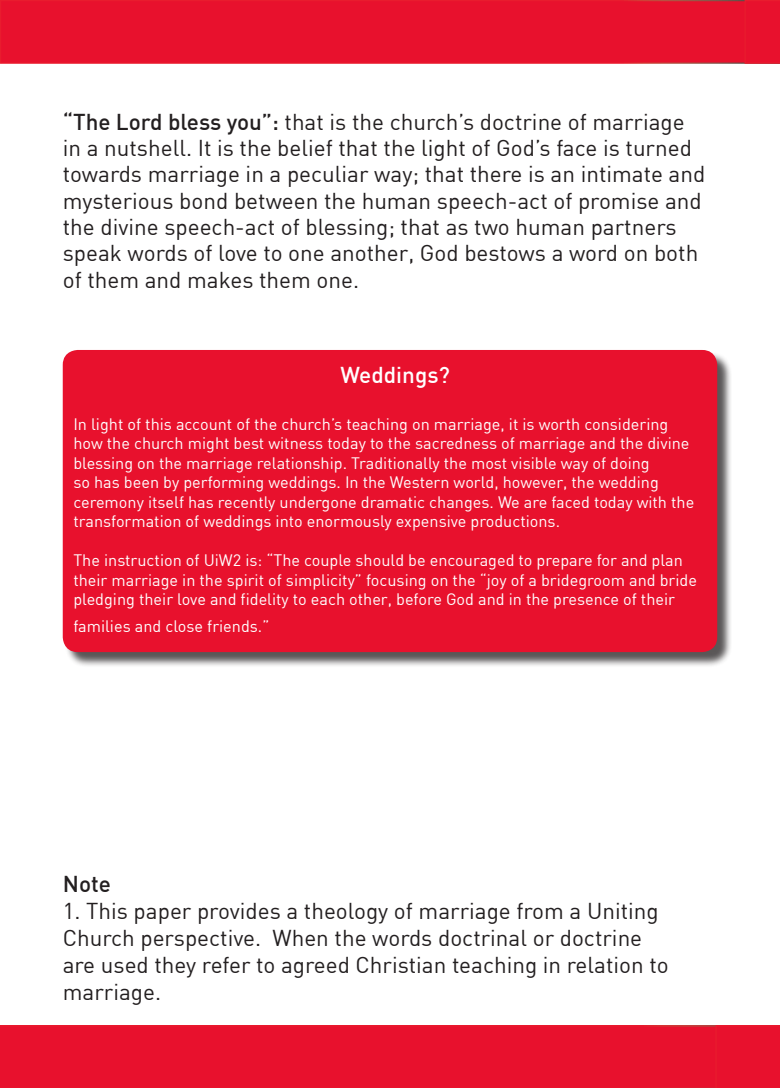
<style>
.page{position:relative;width:780px;height:1088px;background:#fff}
.page>*{position:absolute;margin:0;border:0;box-sizing:border-box;transform-origin:0 0}
.Paragraph_Style_1{font:22.5px/26.2px "DINCE";color:#231f20}
.t1{font:500 22.5px "DINCE";color:#fff}
.Paragraph_Style_1-2{font:500 22.5px "DINCE";color:#231f20}
.t2{font:16.25px/19.5px "DINCE";color:#fff}
.s1{font-weight:500}
</style>
<div class="page">
<div style="left:1px;top:1px;width:778px;height:62px;background:#e8112d"></div>
<div style="left:0;top:1025px;width:715px;height:63px;background:#e8112d"></div>
<div style="left:65px;top:352px;width:667px;height:316px;background:#231f20;opacity:.75"></div>
<div style="left:63px;top:350px;width:654px;height:302px;background:#e8112d;border-radius:15px"></div>
<svg style="left:744px;top:0;width:36px;height:64px"></svg>
<div style="left:715px;top:1025px;width:65px;height:63px;background:#e8112d"></div>
<p class="Paragraph_Style_1" style="left:63px;top:108px;width:644px"><span class="s1">“The Lord bless you”:</span> that is the church’s doctrine of marriage in a nutshell. It is the belief that the light of God’s face is turned towards marriage in a peculiar way; that there is an intimate and mysterious bond between the human speech-act of promise and the divine speech-act of blessing; that as two human partners speak words of love to one another, God bestows a word on both of them and makes them one.</p>
<p class="t1" style="left:340px;top:361px;width:111px">Weddings?</p>
<p class="t2" style="left:73px;top:414px;width:622px">In light of this account of the church’s teaching on marriage, it is worth considering how the church might best witness today to the sacredness of marriage and the divine blessing on the marriage relationship. Traditionally the most visible way of doing<br>so has been by performing weddings. In the Western world, however, the wedding ceremony itself has recently undergone dramatic changes. We are faced today with the transformation of weddings into enormously expensive productions.</p>
<p class="t2" style="left:73px;top:550px;width:625px">The instruction of UiW2 is: “The couple should be encouraged to prepare for and plan their marriage in the spirit of simplicity” focusing on the “joy of a bridegroom and bride pledging their love and fidelity to each other, before God and in the presence of their</p>
<p class="t2" style="left:73px;top:616px;width:197px">families and close friends.”</p>
<p class="Paragraph_Style_1-2" style="left:63px;top:869px;width:50px">Note</p>
<p class="Paragraph_Style_1" style="left:63px;top:897px;width:607px;line-height:27px">1. This paper provides a theology of marriage from a Uniting Church perspective. When the words doctrinal or doctrine are used they refer to agreed Christian teaching in relation to marriage.</p>
</div>
